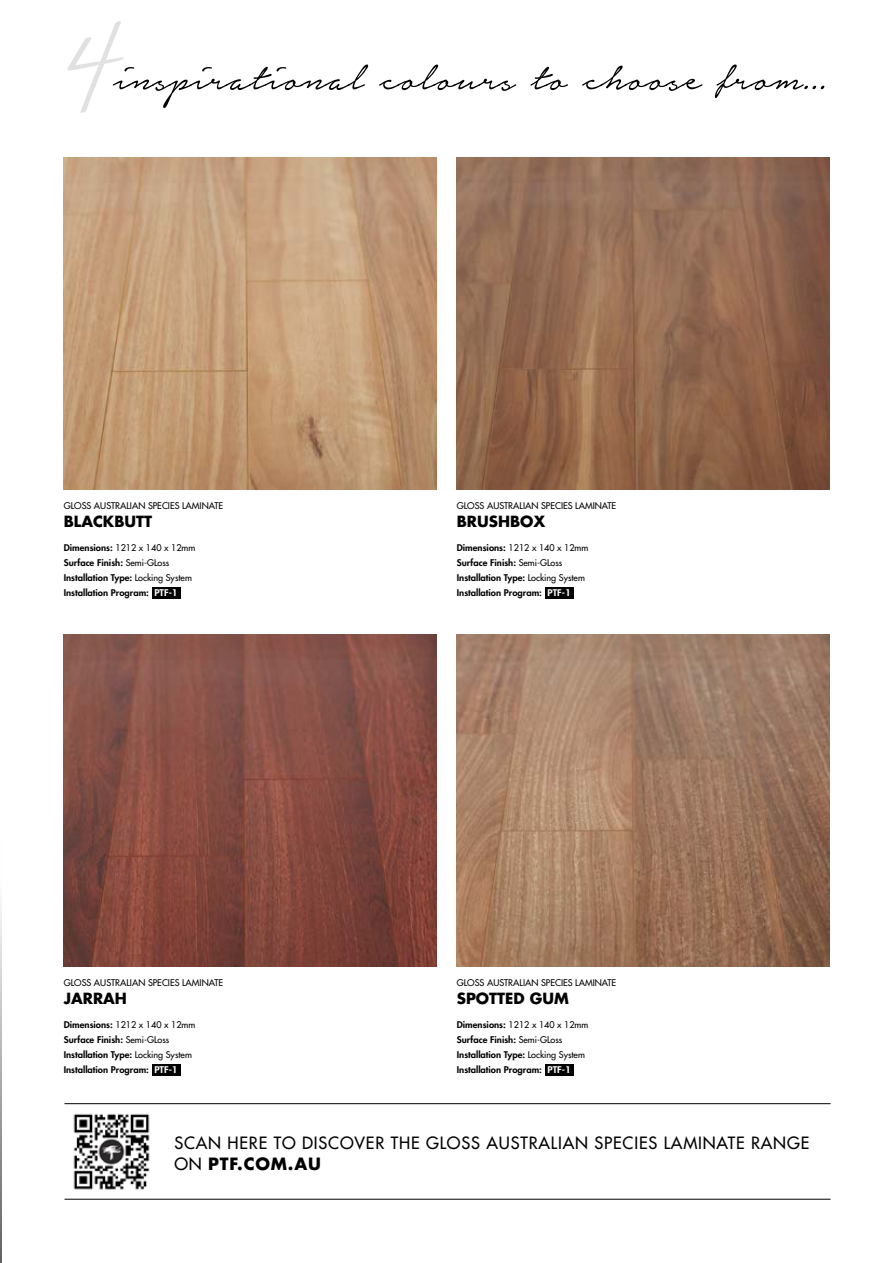
<style>
.page{position:relative;width:893px;height:1263px;background:#fff}
.page>*{position:absolute;margin:0;border:0;box-sizing:border-box;transform-origin:0 0}
.t1{font:italic 120.45px "Nella Sue Demo";color:#000;scale:.94 1}
.t2{font:57px "Notera Personal Use Only";color:#000;scale:.92 1}
.t3{font:500 16.5px/21px "Futura Std";letter-spacing:.05em;color:#000}
.t4{font:700 15px "Futura Std";color:#000}
.t5{font:800 9px/15px "Futura Std";color:#000;scale:1.05 1}
.t6{font:500 9px "Futura Std";color:#000}
.s1{font-weight:500}
.s2{color:#fff}
.s3{font-weight:700}
</style>
<div class="page">
<img style="left:64px;top:1104px;width:95px;height:86px">
<hr style="left:0;top:835px;width:1px;height:428px;background:#000">
<div style="left:152px;top:587px;width:29px;height:12px;background:#000"></div>
<div style="left:545px;top:587px;width:29px;height:12px;background:#000"></div>
<img style="left:64px;top:157px;width:372px;height:332px">
<img style="left:457px;top:157px;width:372px;height:332px">
<hr style="left:64px;top:1199px;width:767px;height:1px;background:#000">
<hr style="left:64px;top:1103px;width:767px;height:1px;background:#000">
<div style="left:152px;top:1064px;width:29px;height:12px;background:#000"></div>
<div style="left:545px;top:1064px;width:29px;height:12px;background:#000"></div>
<img style="left:64px;top:634px;width:372px;height:332px">
<img style="left:457px;top:634px;width:372px;height:332px">
<h1 class="t1" style="left:49px;top:1px;width:124px">4</h1>
<h2 class="t2" style="left:113px;top:49px;width:778px">inspirational colours to choose from...</h2>
<p class="t6" style="left:64px;top:500px;width:161px">GLOSS AUSTRALIAN SPECIES LAMINATE</p>
<h3 class="t4" style="left:64px;top:512px;width:90px">BLACKBUTT</h3>
<p class="t5" style="left:64px;top:540px;width:127px">Dimensions: <span class="s1">1212 x 140 x 12mm<br></span>Surface Finish: <span class="s1">Semi-GLoss<br></span>Installation Type: <span class="s1">Locking System<br></span>Installation Program: <span class="s2">PTF-1</span></p>
<p class="t6" style="left:64px;top:977px;width:161px">GLOSS AUSTRALIAN SPECIES LAMINATE</p>
<h3 class="t4" style="left:64px;top:988px;width:65px">JARRAH</h3>
<p class="t5" style="left:64px;top:1017px;width:127px">Dimensions: <span class="s1">1212 x 140 x 12mm<br></span>Surface Finish: <span class="s1">Semi-GLoss<br></span>Installation Type: <span class="s1">Locking System<br></span>Installation Program: <span class="s2">PTF-1</span></p>
<p class="t6" style="left:457px;top:500px;width:161px">GLOSS AUSTRALIAN SPECIES LAMINATE</p>
<h3 class="t4" style="left:457px;top:512px;width:90px">BRUSHBOX</h3>
<p class="t5" style="left:457px;top:540px;width:127px">Dimensions: <span class="s1">1212 x 140 x 12mm<br></span>Surface Finish: <span class="s1">Semi-GLoss<br></span>Installation Type: <span class="s1">Locking System<br></span>Installation Program: <span class="s2">PTF-1</span></p>
<p class="t6" style="left:457px;top:977px;width:161px">GLOSS AUSTRALIAN SPECIES LAMINATE</p>
<h3 class="t4" style="left:457px;top:988px;width:114px">SPOTTED GUM</h3>
<p class="t5" style="left:457px;top:1017px;width:127px">Dimensions: <span class="s1">1212 x 140 x 12mm<br></span>Surface Finish: <span class="s1">Semi-GLoss<br></span>Installation Type: <span class="s1">Locking System<br></span>Installation Program: <span class="s2">PTF-1</span></p>
<h3 class="t3" style="left:174px;top:1132px;width:637px">SCAN HERE TO DISCOVER THE GLOSS AUSTRALIAN SPECIES LAMINATE RANGE<br>ON <span class="s3">PTF.COM.AU</span></h3>
</div>
